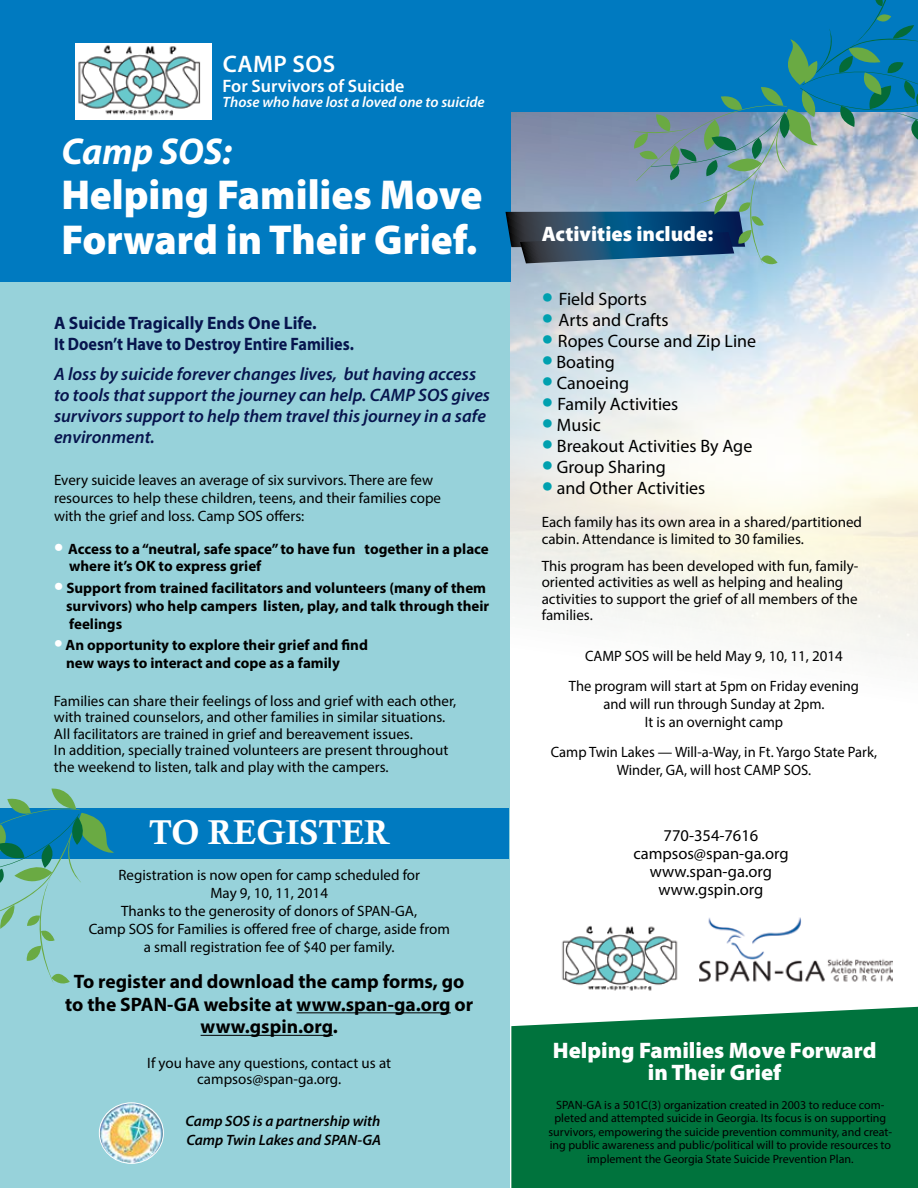
<style>
.page{position:relative;width:918px;height:1188px;background:#fff}
.page>*{position:absolute;margin:0;border:0;box-sizing:border-box;transform-origin:0 0}
.t1{font:900 42px/45px "Myriad Pro";color:#fff}
.t2{font:italic 700 37.5px "Myriad Pro";color:#fff}
.t3{font:34.5px "Calis MT Bol";color:#fff}
.t4{font:600 24px "Myriad Pro";letter-spacing:.02em;color:#fff}
.t5{font:900 22.5px/22.5px "Myriad Pro";color:#fff;text-align:center}
.t6{font:900 21px "Myriad Pro";color:#fff}
.t7{font:700 19.5px/22.5px "Myriad Pro";color:#000;text-align:center}
.t8{font:italic 600 18px/21px "Myriad Pro";color:#07154e}
.t9{font:18px "Myriad Pro";color:#000}
.t10{font:700 18px/21px "Myriad Pro";color:#07154e}
.t11{font:600 18px "Myriad Pro";color:#fff}
.t12{font:16.5px/18px "Myriad Pro";color:#000;text-align:center}
.t13{font:15px/16.5px "Myriad Pro";color:#000;text-align:center}
.t14{font:700 15px/18px "Myriad Pro";color:#000}
.t15{font:italic 600 15px/19.5px "Myriad Pro";color:#000}
.t16{font:italic 600 15px "Myriad Pro";color:#fff}
.t17{font:12px/13.5px "Myriad Pro";color:#000;text-align:center}
.s1{font-weight:900;font-size:25.5px;color:#fff}
.s2{font-size:25.5px;color:#fff}
.s3{font-size:40.5px;color:#00a0af}
</style>
<div class="page">
<div style="left:0;top:277px;width:510px;height:911px;background:#97d2da"></div>
<div style="left:0;top:94px;width:511px;height:188px;background:#007ac0"></div>
<div style="left:0;top:0;width:918px;height:112px;background:#007ac0"></div>
<div style="left:511px;top:1007px;width:407px;height:181px;background:#00733d"></div>
<img style="left:562px;top:925px;width:116px;height:66px">
<img style="left:99px;top:1103px;width:64px;height:59px">
<div style="left:99px;top:1103px;width:65px;height:61px;border:1px solid #fff;border-radius:50%"></div>
<img style="left:75px;top:44px;width:136px;height:75px">
<svg style="left:506px;top:0;width:412px;height:268px"></svg>
<img style="left:700px;top:917px;width:193px;height:65px">
<div style="left:0;top:808px;width:508px;height:52px;background:#007ac0"></div>
<svg style="left:0;top:788px;width:114px;height:196px"></svg>
<hr style="left:297px;top:1012px;width:154px;height:1px;background:#000">
<hr style="left:201px;top:1035px;width:132px;height:1px;background:#000">
<h3 class="t4" style="left:223px;top:49px;width:114px">Camp SOS</h3>
<p class="t11" style="left:223px;top:75px;width:184px">For Survivors of Suicide</p>
<p class="t16" style="left:223px;top:93px;width:264px">Those who have lost a loved one to suicide</p>
<h2 class="t2" style="left:61px;top:127px;width:172px">Camp SOS:</h2>
<h1 class="t1" style="left:61px;top:171px;width:423px">Helping Families Move<br>Forward in Their Grief.</h1>
<p class="t10" style="left:54px;top:312px;width:301px">A Suicide Tragically Ends One Life.<br>It Doesn’t Have to Destroy Entire Families.</p>
<p class="t8" style="left:54px;top:363px;width:438px">A loss by suicide forever changes lives, but having access to tools that support the journey can help. CAMP SOS gives survivors support to help them travel this journey in a safe environment.</p>
<p class="t13" style="left:54px;top:471px;width:389px;line-height:18px;text-align:left">Every suicide leaves an average of six survivors. There are few resources to help these children, teens, and their families cope with the grief and loss. Camp SOS offers:</p>
<p class="t14" style="left:69px;top:540px;width:421px;line-height:16.5px;text-indent:-15px"><span class="s1">•</span> Access to a “neutral, safe space” to have fun together in a place where it’s OK to express grief</p>
<p class="t14" style="left:66px;top:579px;width:425px;text-indent:-12px"><span class="s1">•</span> Support from trained facilitators and volunteers (many of them survivors) who help campers listen, play, and talk through their feelings</p>
<p class="t14" style="left:66px;top:636px;width:303px;text-indent:-12px"><span class="s2">•</span> An opportunity to explore their grief and find new ways to interact and cope as a family</p>
<p class="t13" style="left:54px;top:692px;width:404px;text-align:left">Families can share their feelings of loss and grief with each other, with trained counselors, and other families in similar situations.<br>All facilitators are trained in grief and bereavement issues.<br>In addition, specially trained volunteers are present throughout the weekend to listen, talk and play with the campers.</p>
<h3 class="t3" style="left:149px;top:813px;width:243px">TO REGISTER</h3>
<p class="t13" style="left:89px;top:866px;width:363px;line-height:18px">Registration is now open for camp scheduled for<br>May 9, 10, 11, 2014<br>Thanks to the generosity of donors of SPAN-GA,<br>Camp SOS for Families is offered free of charge, aside from a small registration fee of $40 per family.</p>
<h3 class="t7" style="left:65px;top:970px;width:410px">To register and download the camp forms, go to the SPAN-GA website at www.span-ga.org or www.gspin.org.</h3>
<p class="t13" style="left:147px;top:1054px;width:245px">If you have any questions, contact us at campsos@span-ga.org.</p>
<p class="t15" style="left:185px;top:1111px;width:197px">Camp SOS is a partnership with<br>Camp Twin Lakes and SPAN-GA</p>
<h3 class="t6" style="left:542px;top:220px;width:173px">Activities include:</h3>
<p class="t9" style="left:542px;top:288px;width:107px"><span class="s3">•</span> Field Sports</p>
<p class="t9" style="left:542px;top:309px;width:128px"><span class="s3">•</span> Arts and Crafts</p>
<p class="t9" style="left:542px;top:330px;width:216px"><span class="s3">•</span> Ropes Course and Zip Line</p>
<p class="t9" style="left:542px;top:351px;width:75px"><span class="s3">•</span> Boating</p>
<p class="t9" style="left:542px;top:372px;width:89px"><span class="s3">•</span> Canoeing</p>
<p class="t9" style="left:542px;top:393px;width:138px"><span class="s3">•</span> Family Activities</p>
<p class="t9" style="left:542px;top:414px;width:61px"><span class="s3">•</span> Music</p>
<p class="t9" style="left:542px;top:435px;width:212px"><span class="s3">•</span> Breakout Activities By Age</p>
<p class="t9" style="left:542px;top:456px;width:126px"><span class="s3">•</span> Group Sharing</p>
<p class="t9" style="left:542px;top:477px;width:165px"><span class="s3">•</span> and Other Activities</p>
<p class="t13" style="left:542px;top:514px;width:322px;text-align:left">Each family has its own area in a shared/partitioned cabin. Attendance is limited to 30 families.</p>
<p class="t13" style="left:542px;top:557px;width:318px;text-align:left">This program has been developed with fun, family&shy;oriented activities as well as helping and healing activities to support the grief of all members of the families.</p>
<p class="t13" style="left:569px;top:640px;width:292px;line-height:30px">CAMP SOS will be held May 9, 10, 11, 2014<br>The program will start at 5pm on Friday evening</p>
<p class="t13" style="left:603px;top:694px;width:223px;line-height:18px">and will run through Sunday at 2pm.<br>It is an overnight camp</p>
<p class="t13" style="left:551px;top:742px;width:328px;line-height:18px">Camp Twin Lakes — Will-a-Way, in Ft. Yargo State Park,<br>Winder, GA, will host CAMP SOS.</p>
<p class="t12" style="left:633px;top:826px;width:157px">770-354-7616 campsos@span-ga.org www.span-ga.org www.gspin.org</p>
<h3 class="t5" style="left:553px;top:1038px;width:325px">Helping Families Move Forward in Their Grief</h3>
<p class="t17" style="left:549px;top:1098px;width:345px">SPAN-GA is a 501C(3) organization created in 2003 to reduce com&shy;pleted and attempted suicide in Georgia. Its focus is on supporting survivors, empowering the suicide prevention community, and creat&shy;ing public awareness and public/political will to provide resources to implement the Georgia State Suicide Prevention Plan.</p>
</div>
